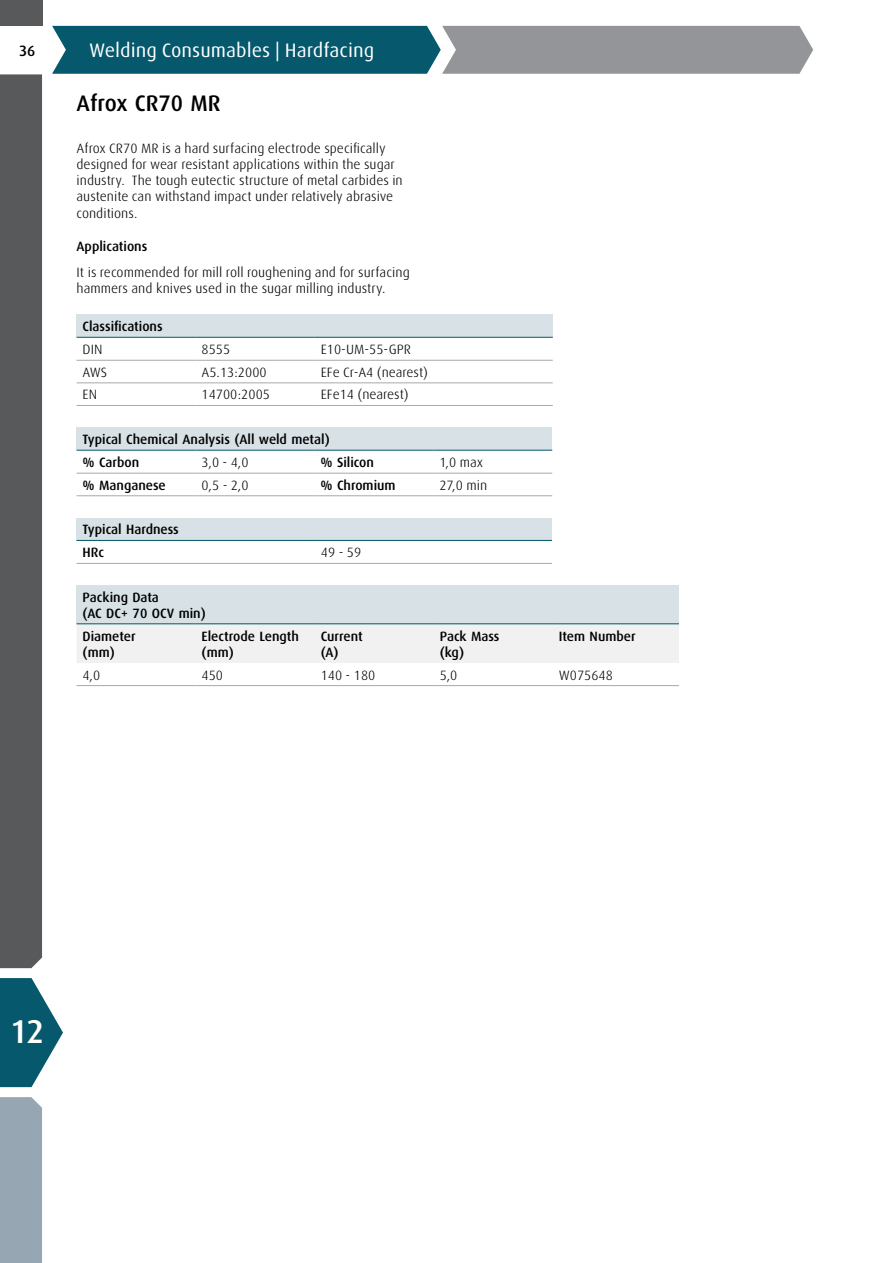
<style>
.page{position:relative;width:893px;height:1263px;background:#fff}
.page>*{position:absolute;margin:0;border:0;box-sizing:border-box;transform-origin:0 0}
.t1{font:500 33px "Linde Dax Global";color:#fff}
.t2{font:500 22.5px "Linde Dax Global";color:#000}
.t3{font:19.5px "Linde Dax Global";color:#fff}
.t4{font:500 15px "Linde Dax Global";color:#000}
.t5{font:300 13.5px/16.2px "Linde Dax Global";color:#000}
.t6{font:500 13.5px/16.2px "Linde Dax Global";color:#000}
</style>
<div class="page">
<div style="left:0;top:74px;width:42px;height:894px;background:#58595b"></div>
<div style="left:0;top:0;width:42px;height:26px;background:#58595b"></div>
<div style="left:0;top:1097px;width:42px;height:166px;background:#96a6b2"></div>
<svg style="left:0;top:978px;width:63px;height:109px"></svg>
<svg style="left:52px;top:26px;width:761px;height:48px;background:#527b86"></svg>
<div style="left:77px;top:428px;width:475px;height:22px;background:#d7e1e6"></div>
<hr style="left:77px;top:450px;width:119px;height:1px;background:#00586a">
<hr style="left:196px;top:450px;width:118px;height:1px;background:#00586a">
<hr style="left:314px;top:450px;width:119px;height:1px;background:#00586a">
<hr style="left:433px;top:450px;width:119px;height:1px;background:#00586a">
<hr style="left:77px;top:473px;width:119px;height:1px;background:#a7a9ac">
<hr style="left:196px;top:473px;width:118px;height:1px;background:#a7a9ac">
<hr style="left:314px;top:473px;width:119px;height:1px;background:#a7a9ac">
<hr style="left:433px;top:473px;width:119px;height:1px;background:#a7a9ac">
<hr style="left:77px;top:495px;width:119px;height:1px;background:#a7a9ac">
<hr style="left:196px;top:495px;width:118px;height:1px;background:#a7a9ac">
<hr style="left:314px;top:495px;width:119px;height:1px;background:#a7a9ac">
<hr style="left:433px;top:495px;width:119px;height:1px;background:#a7a9ac">
<div style="left:77px;top:315px;width:476px;height:22px;background:#d7e1e6"></div>
<hr style="left:77px;top:337px;width:119px;height:1px;background:#00586a">
<hr style="left:196px;top:337px;width:119px;height:1px;background:#00586a">
<hr style="left:315px;top:337px;width:238px;height:1px;background:#00586a">
<hr style="left:77px;top:360px;width:119px;height:1px;background:#a7a9ac">
<hr style="left:196px;top:360px;width:119px;height:1px;background:#a7a9ac">
<hr style="left:315px;top:360px;width:238px;height:1px;background:#a7a9ac">
<hr style="left:77px;top:383px;width:119px;height:1px;background:#a7a9ac">
<hr style="left:196px;top:383px;width:119px;height:1px;background:#a7a9ac">
<hr style="left:315px;top:383px;width:238px;height:1px;background:#a7a9ac">
<hr style="left:77px;top:405px;width:119px;height:1px;background:#a7a9ac">
<hr style="left:196px;top:405px;width:119px;height:1px;background:#a7a9ac">
<hr style="left:315px;top:405px;width:238px;height:1px;background:#a7a9ac">
<div style="left:77px;top:518px;width:475px;height:22px;background:#d7e1e6"></div>
<hr style="left:77px;top:540px;width:238px;height:1px;background:#00586a">
<hr style="left:315px;top:540px;width:237px;height:1px;background:#00586a">
<hr style="left:77px;top:563px;width:238px;height:1px;background:#a7a9ac">
<hr style="left:315px;top:563px;width:237px;height:1px;background:#a7a9ac">
<div style="left:77px;top:585px;width:602px;height:39px;background:#d7e1e6"></div>
<div style="left:77px;top:624px;width:602px;height:39px;background:#f1f1f2"></div>
<hr style="left:77px;top:623px;width:119px;height:1px;background:#00586a">
<hr style="left:196px;top:623px;width:119px;height:1px;background:#00586a">
<hr style="left:315px;top:623px;width:119px;height:1px;background:#00586a">
<hr style="left:434px;top:623px;width:119px;height:1px;background:#00586a">
<hr style="left:553px;top:623px;width:126px;height:1px;background:#00586a">
<hr style="left:77px;top:685px;width:119px;height:1px;background:#a7a9ac">
<hr style="left:196px;top:685px;width:119px;height:1px;background:#a7a9ac">
<hr style="left:315px;top:685px;width:119px;height:1px;background:#a7a9ac">
<hr style="left:434px;top:685px;width:119px;height:1px;background:#a7a9ac">
<hr style="left:553px;top:685px;width:126px;height:1px;background:#a7a9ac">
<p class="t4" style="left:19px;top:42px;width:18px">36</p>
<h3 class="t3" style="left:89px;top:38px;width:287px">Welding Consumables | Hardfacing</h3>
<h2 class="t2" style="left:77px;top:90px;width:146px">Afrox CR70 MR</h2>
<p class="t5" style="left:77px;top:140px;width:328px">Afrox CR70 MR is a hard surfacing electrode specifically designed for wear resistant applications within the sugar industry. The tough eutectic structure of metal carbides in austenite can withstand impact under relatively abrasive conditions.</p>
<p class="t6" style="left:77px;top:238px;width:72px">Applications</p>
<p class="t5" style="left:77px;top:264px;width:335px">It is recommended for mill roll roughening and for surfacing hammers and knives used in the sugar milling industry.</p>
<p class="t6" style="left:83px;top:318px;width:82px">Classifications</p>
<p class="t5" style="left:83px;top:341px;width:21px">DIN</p>
<p class="t5" style="left:202px;top:341px;width:30px">8555</p>
<p class="t5" style="left:321px;top:341px;width:92px">E10-UM-55-GPR</p>
<p class="t5" style="left:83px;top:364px;width:26px">AWS</p>
<p class="t5" style="left:202px;top:364px;width:67px">A5.13:2000</p>
<p class="t5" style="left:321px;top:364px;width:109px">EFe Cr-A4 (nearest)</p>
<p class="t5" style="left:83px;top:387px;width:16px">EN</p>
<p class="t5" style="left:202px;top:387px;width:70px">14700:2005</p>
<p class="t5" style="left:321px;top:387px;width:90px">EFe14 (nearest)</p>
<p class="t6" style="left:83px;top:428px;width:249px;line-height:23px">Typical Chemical Analysis (All weld metal) % Carbon</p>
<p class="t5" style="left:202px;top:454px;width:49px">3,0 - 4,0</p>
<p class="t6" style="left:320px;top:454px;width:55px">% Silicon</p>
<p class="t5" style="left:439px;top:454px;width:45px">1,0 max</p>
<p class="t6" style="left:83px;top:477px;width:85px">% Manganese</p>
<p class="t5" style="left:202px;top:477px;width:48px">0,5 - 2,0</p>
<p class="t6" style="left:320px;top:477px;width:77px">% Chromium</p>
<p class="t5" style="left:439px;top:477px;width:49px">27,0 min</p>
<p class="t6" style="left:83px;top:518px;width:98px;line-height:23px">Typical Hardness<br>HRc</p>
<p class="t5" style="left:321px;top:545px;width:42px">49 - 59</p>
<p class="t6" style="left:83px;top:589px;width:125px">Packing Data<br>(AC DC+ 70 OCV min)</p>
<p class="t6" style="left:83px;top:628px;width:55px">Diameter (mm)</p>
<p class="t6" style="left:202px;top:628px;width:99px">Electrode Length (mm)</p>
<p class="t6" style="left:321px;top:628px;width:44px">Current (A)</p>
<p class="t6" style="left:440px;top:628px;width:61px">Pack Mass (kg)</p>
<p class="t6" style="left:559px;top:628px;width:78px">Item Number</p>
<p class="t5" style="left:83px;top:667px;width:19px">4,0</p>
<p class="t5" style="left:202px;top:667px;width:23px">450</p>
<p class="t5" style="left:321px;top:667px;width:56px">140 - 180</p>
<p class="t5" style="left:440px;top:667px;width:19px">5,0</p>
<p class="t5" style="left:559px;top:667px;width:56px">W075648</p>
<h1 class="t1" style="left:10px;top:1012px;width:36px">12</h1>
</div>
